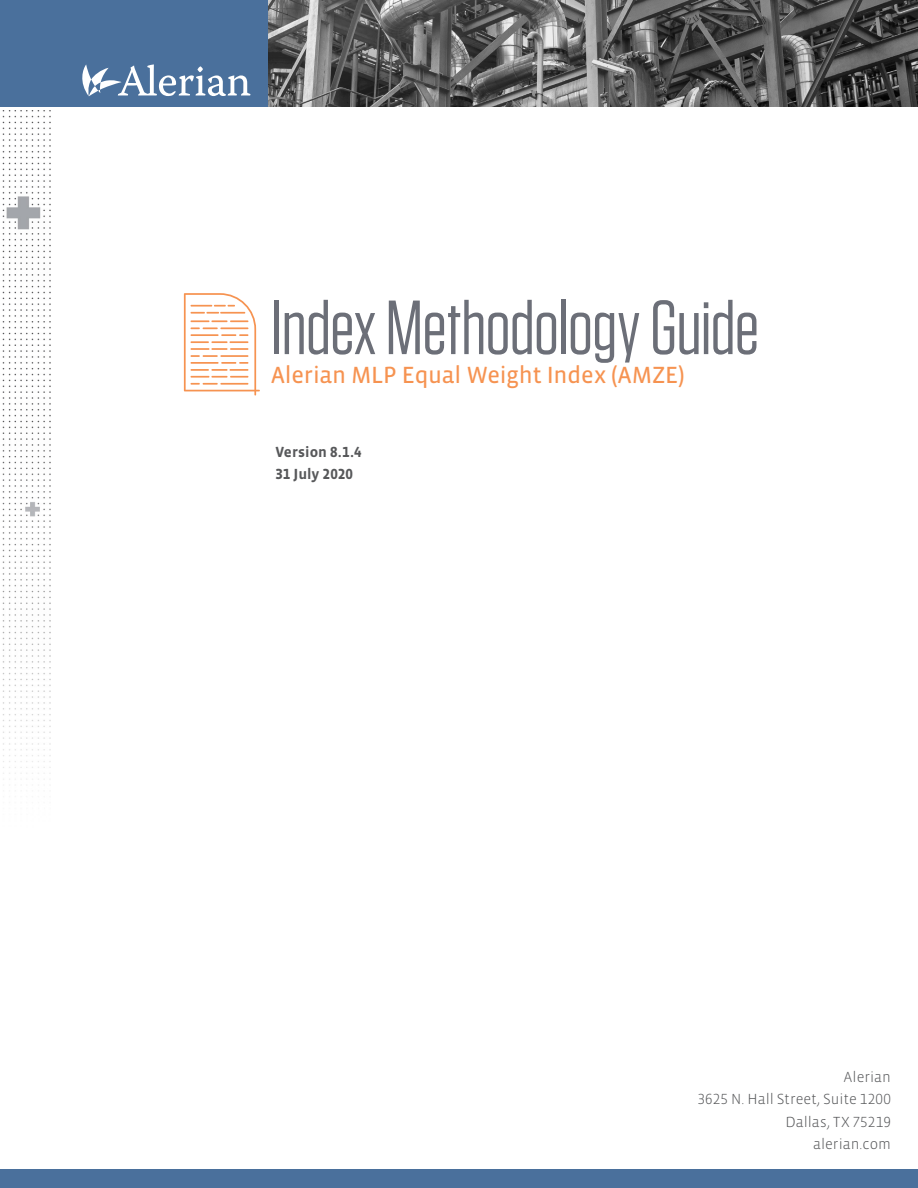
<style>
.page{position:relative;width:918px;height:1188px;background:#fff}
.page>*{position:absolute;margin:0;border:0;box-sizing:border-box;transform-origin:0 0}
.t1{font:76.5px "Tungsten";letter-spacing:-.015em;color:#6c6f78}
.t2{font:24px "Vista Sans OT";letter-spacing:-.01em;color:#f69351}
.t3{font:300 15px "Vista Sans OT";letter-spacing:.005em;color:#57585a}
.t4{font:700 15px "Vista Sans OT";color:#57585a}
</style>
<div class="page">
<div style="left:0;top:1169px;width:918px;height:19px;background:#4a709c"></div>
<img style="left:268px;top:0;width:650px;height:107px">
<div style="left:0;top:0;width:268px;height:107px;background:#4a709c"></div>
<svg style="left:82px;top:64px;width:169px;height:32px"></svg>
<img style="left:2px;top:111px;width:49px;height:669px">
<svg style="left:184px;top:293px;width:76px;height:103px"></svg>
<p class="t1" style="left:271px;top:288px;width:490px">Index Methodology Guide</p>
<p class="t2" style="left:271px;top:363px;width:415px">Alerian MLP Equal Weight Index (AMZE)</p>
<p class="t4" style="left:275px;top:444px;width:88px">Version 8.1.4</p>
<p class="t4" style="left:275px;top:466px;width:79px">31 July 2020</p>
<p class="t3" style="left:844px;top:1069px;width:49px">Alerian</p>
<p class="t3" style="left:698px;top:1092px;width:195px">3625 N. Hall Street, Suite 1200</p>
<p class="t3" style="left:785px;top:1114px;width:107px">Dallas, TX 75219</p>
<p class="t3" style="left:813px;top:1137px;width:79px">alerian.com</p>
</div>
